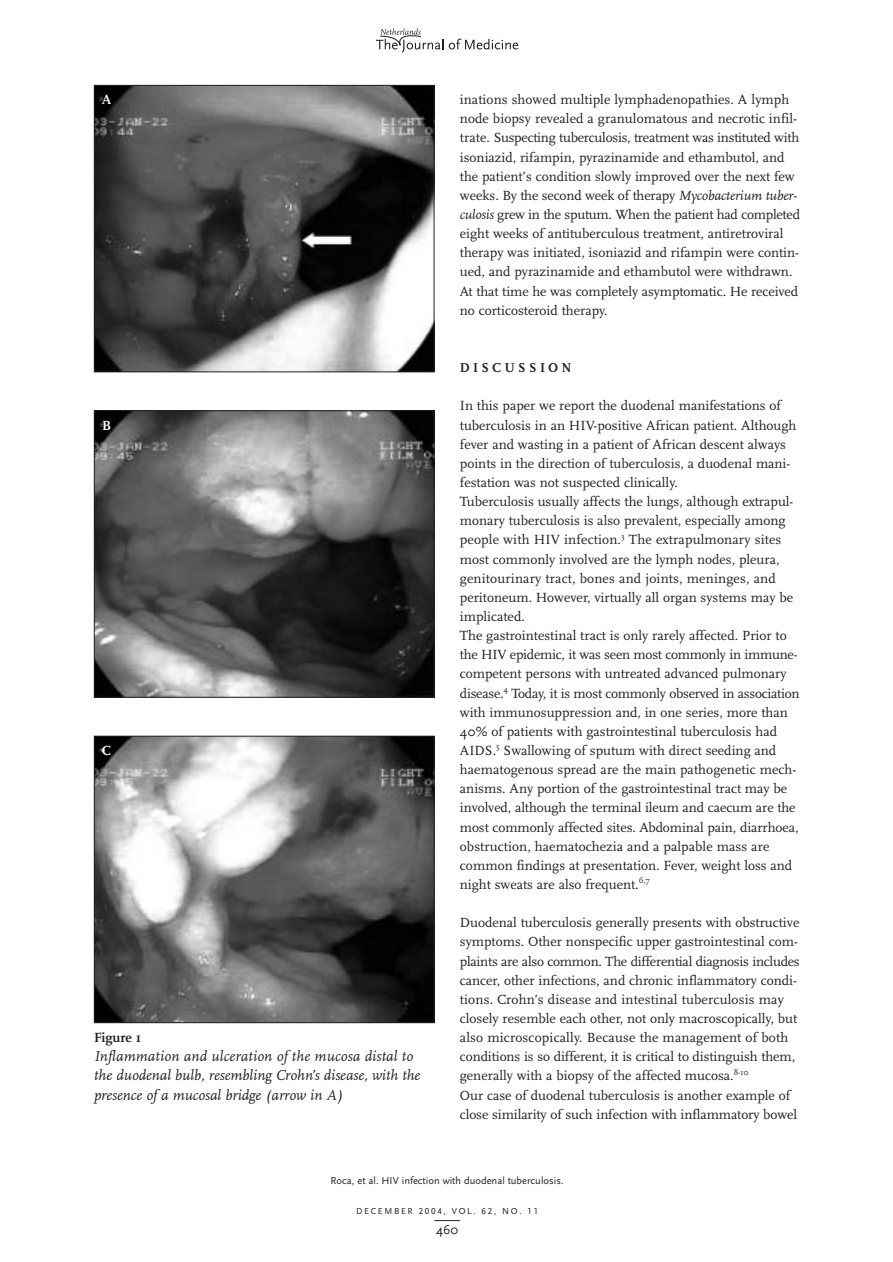
<style>
.page{position:relative;width:893px;height:1262px;background:#fff}
.page>*{position:absolute;margin:0;border:0;box-sizing:border-box;transform-origin:0 0}
.t1{font:italic 15px/19.2px "Scala";color:#231f1f}
.t2{font:13.8px/19.2px "Scala";color:#231f1f}
.t3{font:700 13.8px "Scala";color:#231f1f}
.t4{font:700 13.8px "Scala";color:#fff}
.t5{font:700 13.5px "Scala";letter-spacing:.24em;color:#231f1f}
.t6{font:13.5px "Scala Sans";color:#231f1f}
.t7{font:10.5px "Scala Sans";color:#231f1f}
.t8{font:9px "Scala Sans Caps";letter-spacing:.19em;color:#231f1f}
.s1{font-style:italic}
</style>
<div class="page">
<svg style="left:376px;top:28px;width:142px;height:25px"></svg>
<svg style="left:434px;top:1220px;width:26px;height:1px"></svg>
<img style="left:96px;top:87px;width:336px;height:283px">
<div style="left:94px;top:85px;width:340px;height:287px;border:1px solid #231f1f"></div>
<img style="left:96px;top:412px;width:336px;height:283px">
<div style="left:94px;top:410px;width:340px;height:287px;border:1px solid #231f1f"></div>
<img style="left:96px;top:738px;width:336px;height:283px">
<div style="left:94px;top:736px;width:340px;height:287px;border:1px solid #231f1f"></div>
<p class="t4" style="left:102px;top:94px;width:11px">A</p>
<p class="t4" style="left:102px;top:420px;width:10px">B</p>
<p class="t4" style="left:102px;top:745px;width:11px">C</p>
<p class="t3" style="left:94px;top:1032px;width:49px">Figure 1</p>
<p class="t1" style="left:94px;top:1049px;width:328px">Inflammation and ulceration of the mucosa distal to the duodenal bulb, resembling Crohn’s disease, with the presence of a mucosal bridge (arrow in A)</p>
<p class="t2" style="left:460px;top:91px;width:341px">inations showed multiple lymphadenopathies. A lymph node biopsy revealed a granulomatous and necrotic infil&shy;trate. Suspecting tuberculosis, treatment was instituted with isoniazid, rifampin, pyrazinamide and ethambutol, and the patient’s condition slowly improved over the next few weeks. By the second week of therapy <span class="s1">Mycobacterium tuber&shy;culosis</span> grew in the sputum. When the patient had completed eight weeks of antituberculous treatment, antiretroviral therapy was initiated, isoniazid and rifampin were contin&shy;ued, and pyrazinamide and ethambutol were withdrawn.<br>At that time he was completely asymptomatic. He received no corticosteroid therapy.</p>
<p class="t5" style="left:460px;top:362px;width:113px">DISCUSSION</p>
<p class="t2" style="left:460px;top:397px;width:341px">In this paper we report the duodenal manifestations of tuberculosis in an HIV-positive African patient. Although fever and wasting in a patient of African descent always points in the direction of tuberculosis, a duodenal mani&shy;festation was not suspected clinically.<br>Tuberculosis usually affects the lungs, although extrapul&shy;monary tuberculosis is also prevalent, especially among people with HIV infection.<sup>3</sup> The extrapulmonary sites most commonly involved are the lymph nodes, pleura, genitourinary tract, bones and joints, meninges, and peritoneum. However, virtually all organ systems may be implicated.<br>The gastrointestinal tract is only rarely affected. Prior to the HIV epidemic, it was seen most commonly in immune&shy;competent persons with untreated advanced pulmonary disease.<sup>4</sup> Today, it is most commonly observed in association with immunosuppression and, in one series, more than 40% of patients with gastrointestinal tuberculosis had AIDS.<sup>5</sup> Swallowing of sputum with direct seeding and haematogenous spread are the main pathogenetic mech&shy;anisms. Any portion of the gastrointestinal tract may be involved, although the terminal ileum and caecum are the most commonly affected sites. Abdominal pain, diarrhoea, obstruction, haematochezia and a palpable mass are common findings at presentation. Fever, weight loss and night sweats are also frequent.<sup>6,7</sup></p>
<p class="t2" style="left:460px;top:914px;width:341px">Duodenal tuberculosis generally presents with obstructive symptoms. Other nonspecific upper gastrointestinal com&shy;plaints are also common. The differential diagnosis includes cancer, other infections, and chronic inflammatory condi&shy;tions. Crohn’s disease and intestinal tuberculosis may closely resemble each other, not only macroscopically, but also microscopically. Because the management of both conditions is so different, it is critical to distinguish them, generally with a biopsy of the affected mucosa.<sup>8-10<br></sup>Our case of duodenal tuberculosis is another example of close similarity of such infection with inflammatory bowel</p>
<p class="t7" style="left:330px;top:1176px;width:235px">Roca, et al. HIV infection with duodenal tuberculosis.</p>
<p class="t6" style="left:436px;top:1223px;width:24px">460</p>
<p class="t8" style="left:356px;top:1206px;width:184px">DECEMBER 2004, VOL. 62, NO. 11</p>
</div>
